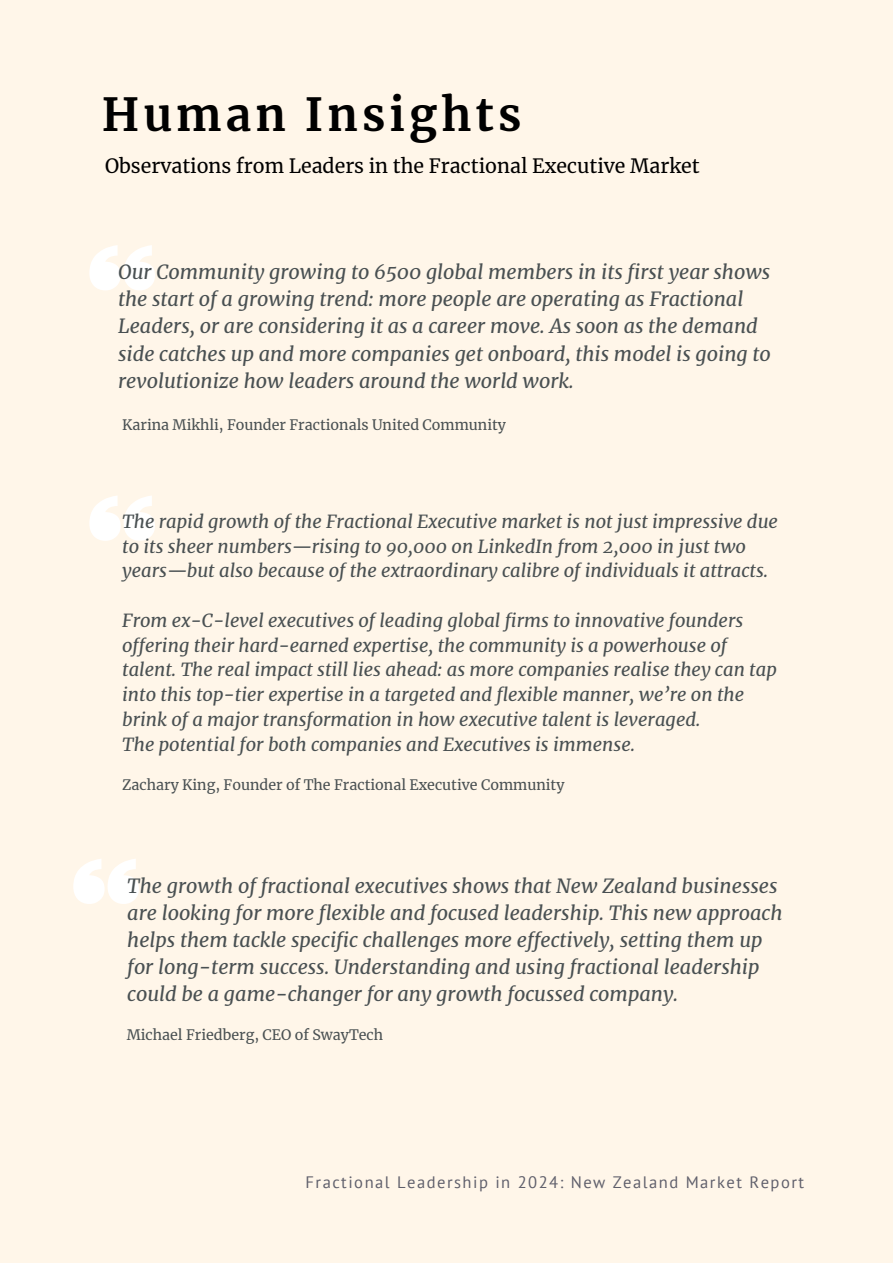
<style>
.page{position:relative;width:893px;height:1264px;background:#fff}
.page>*{position:absolute;margin:0;border:0;box-sizing:border-box;transform-origin:0 0}
.t1{font:700 45px "Merriweather";letter-spacing:.09em;color:#000}
.t2{font:italic 19.65px/27.2px "Merriweather";color:#495052}
.t3{font:19.5px "Merriweather";color:#000}
.t4{font:italic 18.15px/24.8px "Merriweather";color:#495052}
.t5{font:16.5px "PT Sans";letter-spacing:.09em;color:#5f5f6b}
.t6{font:14.25px "Merriweather";color:#495052}
</style>
<div class="page">
<div style="left:0;top:0;width:892px;height:1262px;background:#fff6e9"></div>
<svg style="left:73px;top:859px;width:66px;height:45px"></svg>
<svg style="left:89px;top:496px;width:66px;height:45px"></svg>
<svg style="left:89px;top:245px;width:66px;height:45px"></svg>
<h1 class="t1" style="left:102px;top:87px;width:421px">Human Insights</h1>
<p class="t3" style="left:105px;top:154px;width:596px">Observations from Leaders in the Fractional Executive Market</p>
<p class="t2" style="left:118px;top:258px;width:654px">Our Community growing to 6500 global members in its first year shows the start of a growing trend: more people are operating as Fractional Leaders, or are considering it as a career move. As soon as the demand side catches up and more companies get onboard, this model is going to revolutionize how leaders around the world work.</p>
<p class="t6" style="left:122px;top:415px;width:385px">Karina Mikhli, Founder Fractionals United Community</p>
<p class="t4" style="left:122px;top:509px;width:657px">The rapid growth of the Fractional Executive market is not just impressive due to its sheer numbers—rising to 90,000 on LinkedIn from 2,000 in just two years—but also because of the extraordinary calibre of individuals it attracts.</p>
<p class="t4" style="left:122px;top:608px;width:656px">From ex-C-level executives of leading global firms to innovative founders offering their hard-earned expertise, the community is a powerhouse of talent. The real impact still lies ahead: as more companies realise they can tap into this top-tier expertise in a targeted and flexible manner, we’re on the brink of a major transformation in how executive talent is leveraged.<br>The potential for both companies and Executives is immense.</p>
<p class="t6" style="left:122px;top:776px;width:444px">Zachary King, Founder of The Fractional Executive Community</p>
<p class="t2" style="left:127px;top:872px;width:656px">The growth of fractional executives shows that New Zealand businesses are looking for more flexible and focused leadership. This new approach helps them tackle specific challenges more effectively, setting them up for long-term success. Understanding and using fractional leadership could be a game-changer for any growth focussed company.</p>
<p class="t6" style="left:127px;top:1025px;width:258px">Michael Friedberg, CEO of SwayTech</p>
<p class="t5" style="left:305px;top:1171px;width:500px">Fractional Leadership in 2024: New Zealand Market Report</p>
</div>
